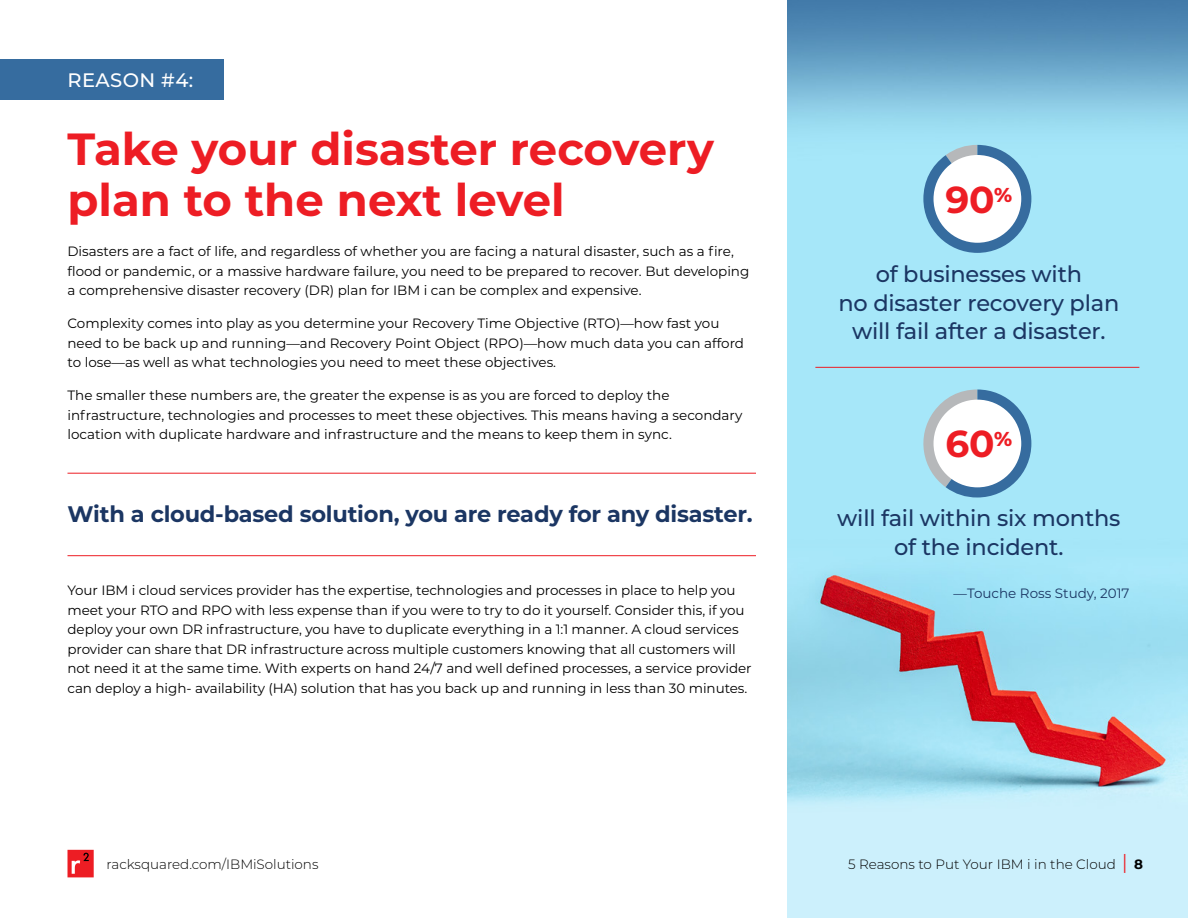
<style>
.page{position:relative;width:1188px;height:918px;background:#fff}
.page>*{position:absolute;margin:0;border:0;box-sizing:border-box;transform-origin:0 0}
.t1{font:700 45px/51px "Montserrat";color:#ed1d24}
.t2{font:700 37.5px "Montserrat";color:#ed1d24}
.t3{font:500 22.5px/28.5px "Montserrat";letter-spacing:-.01em;color:#1b3663;text-align:center}
.t4{font:700 22.5px "Montserrat";letter-spacing:-.01em;color:#1b3663}
.t5{font:500 19.5px "Montserrat";letter-spacing:.02em;color:#fff}
.t6{font:13.5px/19.5px "Montserrat";letter-spacing:-.005em;color:#000}
.t7{font:300 13.5px "Montserrat";color:#000}
.t8{font:13.5px "Montserrat";color:#1b3663}
.s1{font-weight:500;font-size:20.25px;color:#ed1d24}
.s2{font-weight:700}
</style>
<div class="page">
<div style="left:68px;top:850px;width:26px;height:27px;background:#ed1d24;border:4px solid #ed1d24"></div>
<svg style="left:72px;top:853px;width:17px;height:21px"></svg>
<hr style="left:68px;top:473px;width:688px;height:1px;background:#ed1d24">
<hr style="left:68px;top:555px;width:688px;height:1px;background:#ed1d24">
<img style="left:788px;top:0;width:400px;height:918px">
<svg style="left:923px;top:145px;width:108px;height:108px;background:#70a7c9"></svg>
<div style="left:934px;top:155px;width:87px;height:88px;background:#fff;border-radius:50%"></div>
<div style="left:0;top:59px;width:224px;height:40px;background:#366c9f"></div>
<hr style="left:815px;top:367px;width:324px;height:1px;background:#ed1d24">
<svg style="left:916px;top:390px;width:115px;height:107px;background:#89bad2"></svg>
<div style="left:934px;top:400px;width:87px;height:87px;background:#fff;border-radius:50%"></div>
<h3 class="t5" style="left:68px;top:66px;width:127px">REASON #4:</h3>
<h1 class="t1" style="left:68px;top:121px;width:648px">Take your disaster recovery plan to the next level</h1>
<p class="t6" style="left:68px;top:241px;width:683px">Disasters are a fact of life, and regardless of whether you are facing a natural disaster, such as a fire, flood or pandemic, or a massive hardware failure, you need to be prepared to recover. But developing a comprehensive disaster recovery (DR) plan for IBM i can be complex and expensive.</p>
<p class="t6" style="left:68px;top:313px;width:678px">Complexity comes into play as you determine your Recovery Time Objective (RTO)—how fast you need to be back up and running—and Recovery Point Object (RPO)—how much data you can afford to lose—as well as what technologies you need to meet these objectives.</p>
<p class="t6" style="left:68px;top:385px;width:677px">The smaller these numbers are, the greater the expense is as you are forced to deploy the infrastructure, technologies and processes to meet these objectives. This means having a secondary location with duplicate hardware and infrastructure and the means to keep them in sync.</p>
<h3 class="t4" style="left:68px;top:497px;width:687px">With a cloud-based solution, you are ready for any disaster.</h3>
<p class="t6" style="left:68px;top:580px;width:686px">Your IBM i cloud services provider has the expertise, technologies and processes in place to help you meet your RTO and RPO with less expense than if you were to try to do it yourself. Consider this, if you deploy your own DR infrastructure, you have to duplicate everything in a 1:1 manner. A cloud services provider can share that DR infrastructure across multiple customers knowing that all customers will not need it at the same time. With experts on hand 24/7 and well defined processes, a service provider can deploy a high- availability (HA) solution that has you back up and running in less than 30 minutes.</p>
<p class="t7" style="left:106px;top:855px;width:214px">racksquared.com/IBMiSolutions</p>
<h2 class="t2" style="left:946px;top:173px;width:68px">90<sup>%</sup></h2>
<h3 class="t3" style="left:838px;top:259px;width:282px">of businesses with<br>no disaster recovery plan will fail after a disaster.</h3>
<h2 class="t2" style="left:946px;top:417px;width:68px">60<sup>%</sup></h2>
<h3 class="t3" style="left:837px;top:503px;width:285px">will fail within six months of the incident.</h3>
<p class="t8" style="left:954px;top:584px;width:177px">—Touche Ross Study, 2017</p>
<p class="t7" style="left:848px;top:855px;width:297px">5 Reasons to Put Your IBM i in the Cloud <span class="s1">|</span> <span class="s2">8</span></p>
</div>
